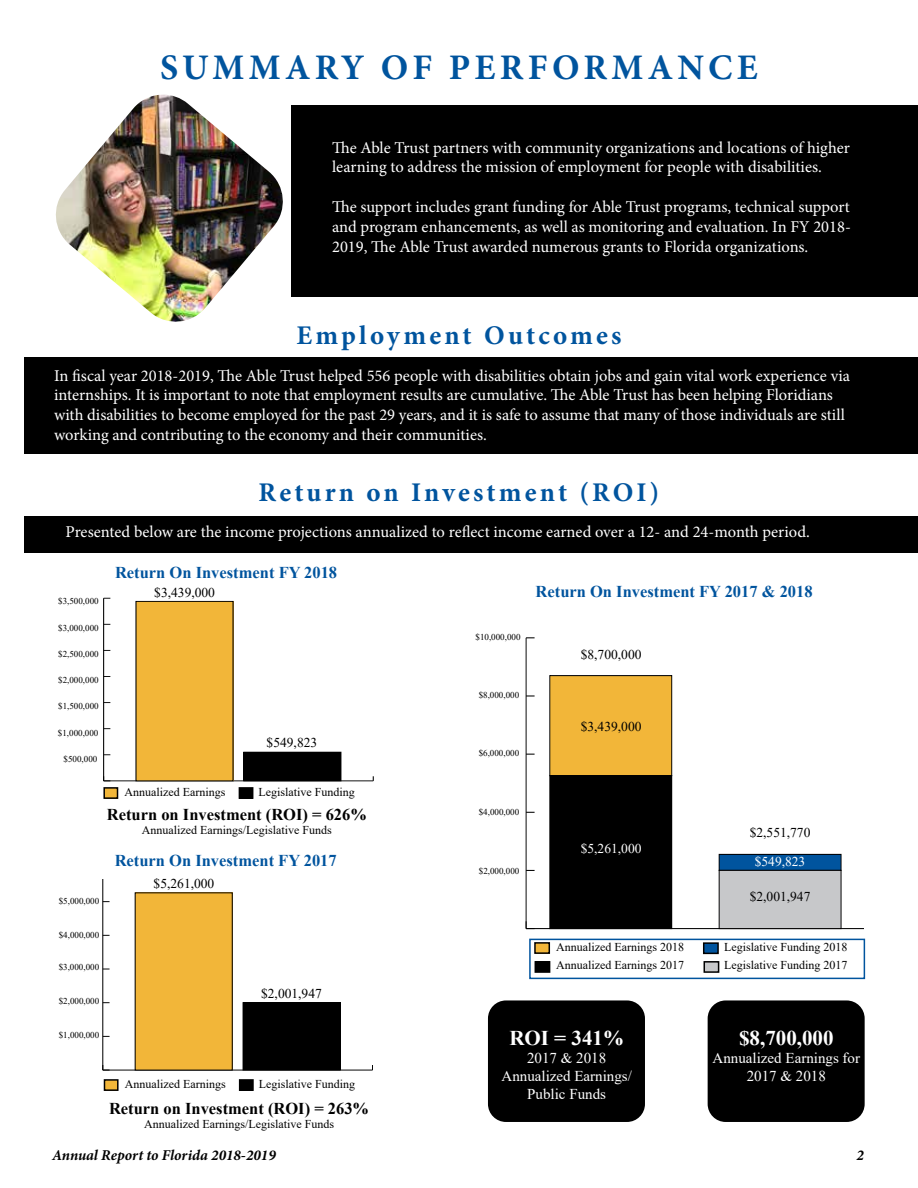
<style>
.page{position:relative;width:918px;height:1188px;background:#fff}
.page>*{position:absolute;margin:0;border:0;box-sizing:border-box;transform-origin:0 0}
.t1{font:700 36px "Minion Pro";letter-spacing:.12em;color:#00549e}
.t2{font:700 27px "Minion Pro";letter-spacing:.115em;color:#00549e}
.t3{font:700 21px "Times New Roman";color:#fff}
.t4{font:16.5px/19.8px "Minion Pro";color:#fff}
.t5{font:700 16.5px "Times New Roman";color:#00549e}
.t6{font:700 16.5px "Times New Roman";color:#000}
.t7{font:15px/18px "Times New Roman";color:#fff;text-align:center}
.t8{font:italic 700 15px "Minion Pro";color:#000}
.t9{font:13.5px "Times New Roman";color:#000}
.t10{font:13.5px "Times New Roman";color:#fff}
.t11{font:12px/18px "Times New Roman";color:#000}
.t12{font:9px "Times New Roman";color:#000}
</style>
<div class="page">
<hr style="left:103px;top:1070px;width:270px;height:1px;background:#000">
<hr style="left:103px;top:880px;width:1px;height:190px;background:#000">
<svg style="left:103px;top:1065px;width:7px;height:6px"></svg>
<div style="left:243px;top:1003px;width:97px;height:67px;background:#000"></div>
<div style="left:243px;top:1002px;width:97px;height:68px;border:1px solid #000"></div>
<div style="left:135px;top:893px;width:97px;height:177px;background:#f2b639"></div>
<div style="left:292px;top:106px;width:626px;height:191px;background:#000"></div>
<div style="left:25px;top:358px;width:893px;height:96px;background:#000"></div>
<div style="left:529px;top:939px;width:336px;height:40px;border:2px solid #00549e"></div>
<div style="left:704px;top:943px;width:14px;height:10px;background:#00549e"></div>
<div style="left:703px;top:942px;width:16px;height:12px;border:2px solid #000"></div>
<div style="left:704px;top:962px;width:15px;height:10px;background:#c7c8ca"></div>
<div style="left:704px;top:961px;width:15px;height:12px;border:2px solid #000"></div>
<div style="left:535px;top:943px;width:14px;height:10px;background:#f2b639"></div>
<div style="left:534px;top:942px;width:16px;height:12px;border:2px solid #000"></div>
<div style="left:535px;top:962px;width:15px;height:10px;background:#000"></div>
<div style="left:535px;top:961px;width:15px;height:12px;border:2px solid #000"></div>
<div style="left:708px;top:1000px;width:157px;height:122px;background:#000;border-radius:18px"></div>
<div style="left:488px;top:1000px;width:157px;height:122px;background:#000;border-radius:18px"></div>
<div style="left:25px;top:516px;width:893px;height:36px;background:#000"></div>
<div style="left:104px;top:788px;width:14px;height:10px;background:#f2b639"></div>
<div style="left:103px;top:787px;width:15px;height:12px;border:2px solid #000"></div>
<div style="left:239px;top:788px;width:14px;height:10px;background:#000"></div>
<div style="left:239px;top:787px;width:14px;height:12px;border:2px solid #000"></div>
<hr style="left:104px;top:781px;width:269px;height:1px;background:#000">
<hr style="left:103px;top:598px;width:1px;height:183px;background:#000">
<svg style="left:103px;top:776px;width:7px;height:6px"></svg>
<div style="left:244px;top:752px;width:97px;height:29px;background:#000"></div>
<div style="left:136px;top:601px;width:97px;height:180px;background:#f2b639"></div>
<hr style="left:526px;top:928px;width:338px;height:1px;background:#000">
<hr style="left:526px;top:638px;width:1px;height:291px;background:#000">
<div style="left:550px;top:676px;width:122px;height:100px;background:#f2b639"></div>
<div style="left:550px;top:675px;width:122px;height:101px;border:1px solid #000"></div>
<div style="left:719px;top:854px;width:122px;height:16px;background:#00549e"></div>
<div style="left:719px;top:854px;width:122px;height:17px;border:1px solid #000"></div>
<div style="left:550px;top:776px;width:122px;height:153px;background:#000"></div>
<div style="left:550px;top:775px;width:122px;height:154px;border:1px solid #000"></div>
<div style="left:719px;top:870px;width:122px;height:59px;background:#c7c8ca"></div>
<div style="left:719px;top:870px;width:122px;height:59px;border:1px solid #000"></div>
<div style="left:104px;top:1080px;width:14px;height:10px;background:#f2b639"></div>
<div style="left:104px;top:1079px;width:15px;height:12px;border:2px solid #000"></div>
<div style="left:240px;top:1080px;width:13px;height:10px;background:#000"></div>
<div style="left:239px;top:1079px;width:15px;height:12px;border:2px solid #000"></div>
<img style="left:56px;top:95px;width:227px;height:227px">
<h1 class="t1" style="left:160px;top:43px;width:599px">SUMMARY OF PERFORMANCE</h1>
<p class="t4" style="left:332px;top:138px;width:519px">The Able Trust partners with community organizations and locations of higher learning to address the mission of employment for people with disabilities.</p>
<p class="t4" style="left:332px;top:197px;width:520px;text-align:justify">The support includes grant funding for Able Trust programs, technical support and program enhancements, as well as monitoring and evaluation. In FY 2018- 2019, The Able Trust awarded numerous grants to Florida organizations.</p>
<h2 class="t2" style="left:296px;top:316px;width:327px">Employment Outcomes</h2>
<p class="t4" style="left:54px;top:365px;width:798px">In fiscal year 2018-2019, The Able Trust helped 556 people with disabilities obtain jobs and gain vital work experience via internships. It is important to note that employment results are cumulative. The Able Trust has been helping Floridians with disabilities to become employed for the past 29 years, and it is safe to assume that many of those individuals are still working and contributing to the economy and their communities.</p>
<h2 class="t2" style="left:259px;top:473px;width:402px">Return on Investment (ROI)</h2>
<p class="t4" style="left:66px;top:522px;width:746px">Presented below are the income projections annualized to reflect income earned over a 12- and 24-month period.</p>
<p class="t12" style="left:58px;top:595px;width:42px">$3,500,000</p>
<p class="t12" style="left:58px;top:622px;width:42px">$3,000,000</p>
<p class="t12" style="left:58px;top:648px;width:42px">$2,500,000</p>
<p class="t12" style="left:58px;top:673px;width:42px">$2,000,000</p>
<p class="t12" style="left:58px;top:700px;width:42px">$1,500,000</p>
<p class="t12" style="left:58px;top:727px;width:42px">$1,000,000</p>
<p class="t12" style="left:64px;top:752px;width:35px">$500,000</p>
<p class="t5" style="left:115px;top:561px;width:224px">Return On Investment FY 2018</p>
<p class="t9" style="left:154px;top:583px;width:62px">$3,439,000</p>
<p class="t9" style="left:267px;top:733px;width:52px">$549,823</p>
<p class="t12" style="left:59px;top:895px;width:42px">$5,000,000</p>
<p class="t11" style="left:125px;top:783px;width:102px">Annualized Earnings</p>
<p class="t11" style="left:259px;top:783px;width:98px">Legislative Funding</p>
<p class="t6" style="left:107px;top:803px;width:262px">Return on Investment (ROI) = 626%</p>
<p class="t11" style="left:142px;top:821px;width:191px">Annualized Earnings/Legislative Funds</p>
<p class="t5" style="left:115px;top:849px;width:224px">Return On Investment FY 2017</p>
<p class="t9" style="left:154px;top:874px;width:62px">$5,261,000</p>
<p class="t12" style="left:59px;top:929px;width:42px">$4,000,000</p>
<p class="t12" style="left:59px;top:961px;width:42px">$3,000,000</p>
<p class="t12" style="left:59px;top:995px;width:42px">$2,000,000</p>
<p class="t9" style="left:261px;top:984px;width:62px">$2,001,947</p>
<p class="t12" style="left:59px;top:1029px;width:42px">$1,000,000</p>
<p class="t11" style="left:125px;top:1075px;width:102px">Annualized Earnings</p>
<p class="t11" style="left:259px;top:1075px;width:98px">Legislative Funding</p>
<p class="t6" style="left:109px;top:1096px;width:262px">Return on Investment (ROI) = 263%</p>
<p class="t11" style="left:144px;top:1115px;width:191px">Annualized Earnings/Legislative Funds</p>
<p class="t12" style="left:476px;top:630px;width:46px">$10,000,000</p>
<p class="t12" style="left:479px;top:689px;width:42px">$8,000,000</p>
<p class="t12" style="left:479px;top:747px;width:42px">$6,000,000</p>
<p class="t5" style="left:536px;top:580px;width:279px">Return On Investment FY 2017 &amp; 2018</p>
<p class="t9" style="left:581px;top:645px;width:62px">$8,700,000</p>
<p class="t9" style="left:581px;top:717px;width:62px">$3,439,000</p>
<p class="t12" style="left:479px;top:806px;width:42px">$4,000,000</p>
<p class="t12" style="left:479px;top:864px;width:42px">$2,000,000</p>
<p class="t10" style="left:581px;top:839px;width:62px">$5,261,000</p>
<p class="t11" style="left:556px;top:938px;width:129px">Annualized Earnings 2018<br>Annualized Earnings 2017</p>
<p class="t9" style="left:750px;top:823px;width:62px">$2,551,770</p>
<p class="t10" style="left:755px;top:852px;width:52px">$549,823</p>
<p class="t9" style="left:750px;top:887px;width:62px">$2,001,947</p>
<p class="t11" style="left:724px;top:938px;width:125px">Legislative Funding 2018<br>Legislative Funding 2017</p>
<p class="t3" style="left:509px;top:1022px;width:116px">ROI = 341%</p>
<p class="t7" style="left:502px;top:1048px;width:132px">2017 &amp; 2018<br>Annualized Earnings/<br>Public Funds</p>
<p class="t3" style="left:739px;top:1022px;width:96px">$8,700,000</p>
<p class="t7" style="left:713px;top:1048px;width:149px">Annualized Earnings for<br>2017 &amp; 2018</p>
<p class="t8" style="left:52px;top:1144px;width:225px">Annual Report to Florida 2018-2019</p>
<p class="t8" style="left:857px;top:1144px;width:9px">2</p>
</div>
